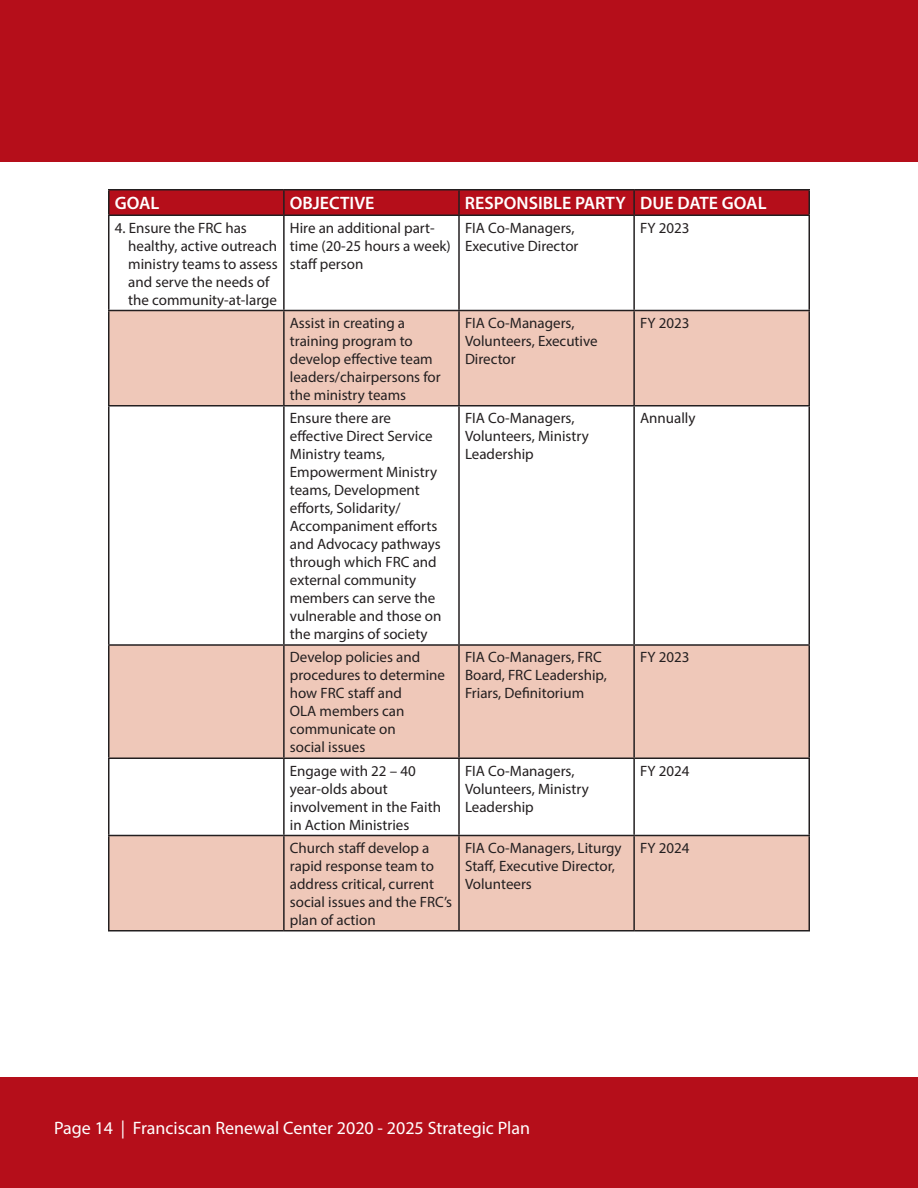
<style>
.page{position:relative;width:918px;height:1188px;background:#fff}
.page>*{position:absolute;margin:0;border:0;box-sizing:border-box;transform-origin:0 0}
.t1{font:18px "Myriad Pro";color:#fff}
.t2{font:600 18px "Myriad Pro";color:#fff}
.t3{font:15px/18px "Myriad Pro";color:#231f20}
</style>
<div class="page">
<div style="left:0;top:0;width:918px;height:162px;background:#b50e1a"></div>
<div style="left:0;top:1078px;width:918px;height:110px;background:#b50e1a"></div>
<div style="left:110px;top:190px;width:698px;height:24px;background:#b50e1a"></div>
<svg style="left:110px;top:311px;width:698px;height:619px"></svg>
<hr style="left:108px;top:189px;width:176px;height:1px;background:#231f20">
<hr style="left:108px;top:190px;width:2px;height:24px;background:#231f20">
<hr style="left:284px;top:189px;width:175px;height:1px;background:#231f20">
<hr style="left:283px;top:190px;width:2px;height:24px;background:#231f20">
<hr style="left:459px;top:189px;width:175px;height:1px;background:#231f20">
<hr style="left:458px;top:190px;width:2px;height:24px;background:#231f20">
<hr style="left:634px;top:189px;width:176px;height:1px;background:#231f20">
<hr style="left:633px;top:190px;width:2px;height:24px;background:#231f20">
<hr style="left:808px;top:190px;width:2px;height:24px;background:#231f20">
<hr style="left:108px;top:214px;width:176px;height:2px;background:#231f20">
<hr style="left:108px;top:216px;width:2px;height:94px;background:#231f20">
<hr style="left:284px;top:214px;width:175px;height:2px;background:#231f20">
<hr style="left:283px;top:216px;width:2px;height:94px;background:#231f20">
<hr style="left:459px;top:214px;width:175px;height:2px;background:#231f20">
<hr style="left:458px;top:216px;width:2px;height:94px;background:#231f20">
<hr style="left:634px;top:214px;width:176px;height:2px;background:#231f20">
<hr style="left:633px;top:216px;width:2px;height:94px;background:#231f20">
<hr style="left:808px;top:216px;width:2px;height:94px;background:#231f20">
<hr style="left:108px;top:310px;width:176px;height:1px;background:#231f20">
<hr style="left:108px;top:311px;width:2px;height:94px;background:#231f20">
<hr style="left:284px;top:310px;width:175px;height:1px;background:#231f20">
<hr style="left:283px;top:311px;width:2px;height:94px;background:#231f20">
<hr style="left:459px;top:310px;width:175px;height:1px;background:#231f20">
<hr style="left:458px;top:311px;width:2px;height:94px;background:#231f20">
<hr style="left:634px;top:310px;width:176px;height:1px;background:#231f20">
<hr style="left:633px;top:311px;width:2px;height:94px;background:#231f20">
<hr style="left:808px;top:311px;width:2px;height:94px;background:#231f20">
<hr style="left:108px;top:405px;width:176px;height:1px;background:#231f20">
<hr style="left:108px;top:406px;width:2px;height:238px;background:#231f20">
<hr style="left:284px;top:405px;width:175px;height:1px;background:#231f20">
<hr style="left:283px;top:406px;width:2px;height:238px;background:#231f20">
<hr style="left:459px;top:405px;width:175px;height:1px;background:#231f20">
<hr style="left:458px;top:406px;width:2px;height:238px;background:#231f20">
<hr style="left:634px;top:405px;width:176px;height:1px;background:#231f20">
<hr style="left:633px;top:406px;width:2px;height:238px;background:#231f20">
<hr style="left:808px;top:406px;width:2px;height:238px;background:#231f20">
<hr style="left:108px;top:644px;width:176px;height:2px;background:#231f20">
<hr style="left:108px;top:646px;width:2px;height:112px;background:#231f20">
<hr style="left:284px;top:644px;width:175px;height:2px;background:#231f20">
<hr style="left:283px;top:646px;width:2px;height:112px;background:#231f20">
<hr style="left:459px;top:644px;width:175px;height:2px;background:#231f20">
<hr style="left:458px;top:646px;width:2px;height:112px;background:#231f20">
<hr style="left:634px;top:644px;width:176px;height:2px;background:#231f20">
<hr style="left:633px;top:646px;width:2px;height:112px;background:#231f20">
<hr style="left:808px;top:646px;width:2px;height:112px;background:#231f20">
<hr style="left:108px;top:758px;width:176px;height:1px;background:#231f20">
<hr style="left:108px;top:759px;width:2px;height:76px;background:#231f20">
<hr style="left:284px;top:758px;width:175px;height:1px;background:#231f20">
<hr style="left:283px;top:759px;width:2px;height:76px;background:#231f20">
<hr style="left:459px;top:758px;width:175px;height:1px;background:#231f20">
<hr style="left:458px;top:759px;width:2px;height:76px;background:#231f20">
<hr style="left:634px;top:758px;width:176px;height:1px;background:#231f20">
<hr style="left:633px;top:759px;width:2px;height:76px;background:#231f20">
<hr style="left:808px;top:759px;width:2px;height:76px;background:#231f20">
<hr style="left:108px;top:835px;width:176px;height:1px;background:#231f20">
<hr style="left:108px;top:836px;width:2px;height:94px;background:#231f20">
<hr style="left:284px;top:835px;width:175px;height:1px;background:#231f20">
<hr style="left:283px;top:836px;width:2px;height:94px;background:#231f20">
<hr style="left:459px;top:835px;width:175px;height:1px;background:#231f20">
<hr style="left:458px;top:836px;width:2px;height:94px;background:#231f20">
<hr style="left:634px;top:835px;width:176px;height:1px;background:#231f20">
<hr style="left:633px;top:836px;width:2px;height:94px;background:#231f20">
<hr style="left:808px;top:836px;width:2px;height:94px;background:#231f20">
<hr style="left:108px;top:930px;width:176px;height:2px;background:#231f20">
<hr style="left:284px;top:930px;width:175px;height:2px;background:#231f20">
<hr style="left:459px;top:930px;width:175px;height:2px;background:#231f20">
<hr style="left:634px;top:930px;width:176px;height:2px;background:#231f20">
<p class="t2" style="left:115px;top:192px;width:46px">GOAL</p>
<p class="t2" style="left:290px;top:192px;width:86px">OBJECTIVE</p>
<p class="t2" style="left:465px;top:192px;width:303px">RESPONSIBLE PARTY DUE DATE GOAL</p>
<p class="t3" style="left:128px;top:218px;width:151px;text-indent:-14px">4. Ensure the FRC has healthy, active outreach ministry teams to assess and serve the needs of the community-at-large</p>
<p class="t3" style="left:290px;top:218px;width:162px">Hire an additional part&shy;time (20-25 hours a week) staff person</p>
<p class="t3" style="left:465px;top:218px;width:115px">FIA Co-Managers,<br>Executive Director</p>
<p class="t3" style="left:640px;top:218px;width:51px">FY 2023</p>
<p class="t3" style="left:290px;top:313px;width:152px">Assist in creating a training program to develop effective team leaders/chairpersons for the ministry teams</p>
<p class="t3" style="left:465px;top:313px;width:134px">FIA Co-Managers,<br>Volunteers, Executive<br>Director</p>
<p class="t3" style="left:640px;top:313px;width:51px">FY 2023</p>
<p class="t3" style="left:290px;top:409px;width:153px">Ensure there are effective Direct Service<br>Ministry teams,<br>Empowerment Ministry teams, Development efforts, Solidarity/<br>Accompaniment efforts and Advocacy pathways through which FRC and external community members can serve the vulnerable and those on the margins of society</p>
<p class="t3" style="left:465px;top:409px;width:125px">FIA Co-Managers,<br>Volunteers, Ministry<br>Leadership</p>
<p class="t3" style="left:640px;top:409px;width:57px">Annually</p>
<p class="t3" style="left:290px;top:648px;width:157px">Develop policies and procedures to determine how FRC staff and<br>OLA members can communicate on<br>social issues</p>
<p class="t3" style="left:465px;top:648px;width:143px">FIA Co-Managers, FRC<br>Board, FRC Leadership,<br>Friars, Definitorium</p>
<p class="t3" style="left:640px;top:648px;width:51px">FY 2023</p>
<p class="t3" style="left:290px;top:761px;width:153px">Engage with 22 – 40 year-olds about involvement in the Faith in Action Ministries</p>
<p class="t3" style="left:465px;top:761px;width:125px">FIA Co-Managers,<br>Volunteers, Ministry<br>Leadership</p>
<p class="t3" style="left:640px;top:761px;width:51px">FY 2024</p>
<p class="t3" style="left:290px;top:838px;width:164px">Church staff develop a rapid response team to address critical, current social issues and the FRC’s plan of action</p>
<p class="t3" style="left:465px;top:838px;width:158px">FIA Co-Managers, Liturgy<br>Staff, Executive Director,<br>Volunteers</p>
<p class="t3" style="left:640px;top:838px;width:51px">FY 2024</p>
<p class="t1" style="left:54px;top:1117px;width:478px">Page 14 | Franciscan Renewal Center 2020 - 2025 Strategic Plan</p>
</div>
